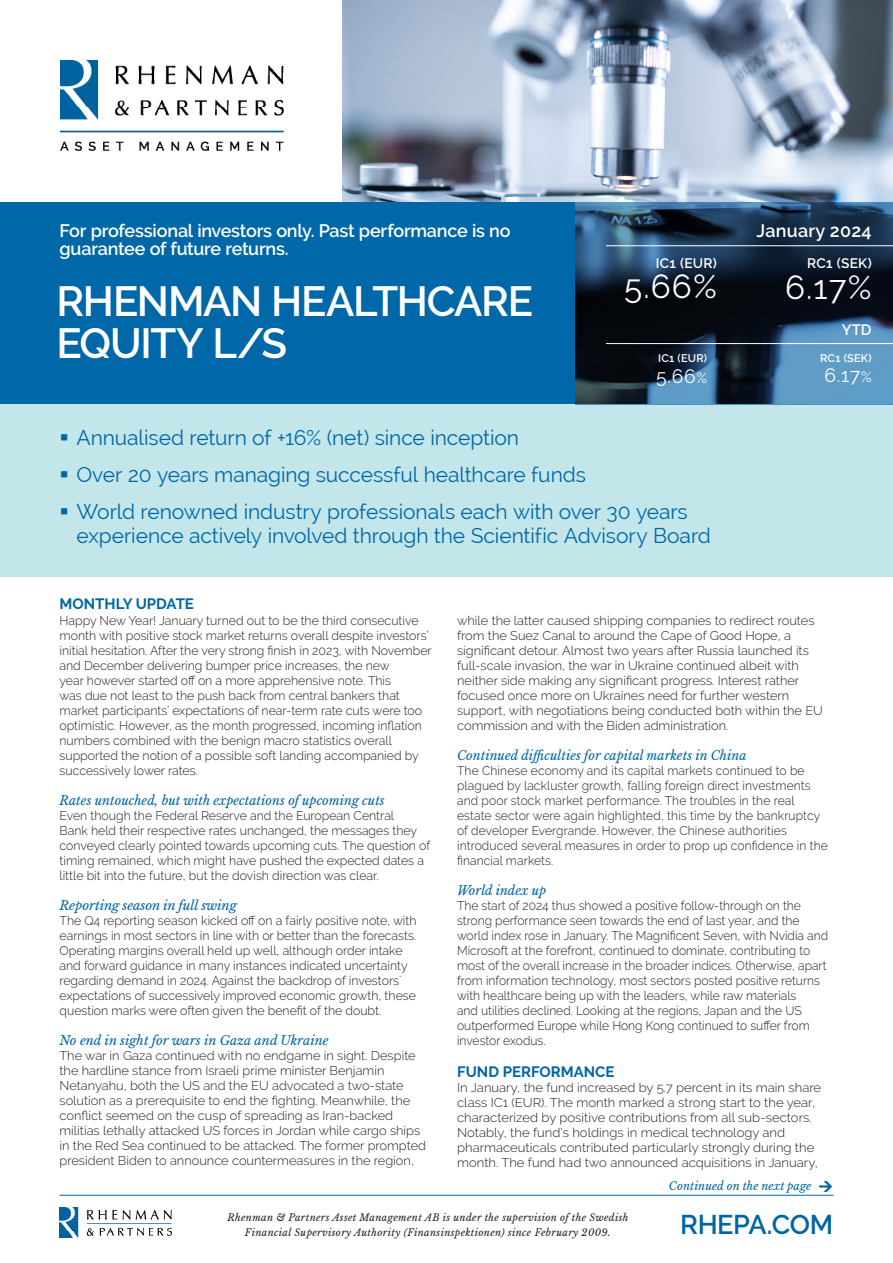
<style>
.page{position:relative;width:893px;height:1263px;background:#fff}
.page>*{position:absolute;margin:0;border:0;box-sizing:border-box;transform-origin:0 0}
.t1{font:600 42px/42.2px "Raleway";letter-spacing:-.03em;color:#fff}
.t2{font:33px "Raleway";color:#fff}
.t3{font:600 27px "Raleway";letter-spacing:-.015em;color:#0065a4}
.t4{font:21px/24px "Raleway";letter-spacing:-.005em;color:#0068a8}
.t5{font:19.2px "Raleway";color:#fff}
.t6{font:600 18px/18px "Raleway";letter-spacing:-.01em;color:#fff}
.t7{font:600 18px "Raleway";letter-spacing:.015em;color:#fff}
.Rubrik_Libre_Baskerville{font:700 15px "Raleway";color:#0065a4}
.t8{font:600 15px "Raleway";color:#fff}
.t9{font:600 13.8px "Raleway";letter-spacing:.02em;color:#fff}
.Brödtext_EJ_INDRAG{font:300 12.6px/15px "Raleway";color:#231f20}
.Brödtext_EJ_INDRAG-2{font:300 12.6px/15px "Raleway";color:#231f20;scale:.96 1}
.Rubrik_Libre_Baskerville-2{font:300 12.6px/15px "Raleway";color:#231f20;scale:1.04 1}
.Brödtext_EJ_INDRAG-3{font:italic 12.6px "Libre Baskerville";color:#0065a4}
.Brödtext_EJ_INDRAG-4{font:italic 12.6px "Libre Baskerville";color:#0065a4;scale:1.04 1}
.Rubrik_Libre_Baskerville-3{font:italic 12.6px "Libre Baskerville";color:#0065a4}
.t10{font:italic 11.25px "Libre Baskerville";letter-spacing:.005em;color:#0065a4}
.t11{font:600 10.95px "Raleway";letter-spacing:.02em;color:#fff}
.t12{font:italic 9.75px/15px "Libre Baskerville";letter-spacing:.035em;color:#231f20;text-align:center}
.s1{font-size:14.85px}
</style>
<div class="page">
<img style="left:342px;top:0;width:551px;height:203px">
<div style="left:0;top:203px;width:575px;height:202px;background:#0068a8"></div>
<div style="left:0;top:404px;width:893px;height:172px;background:#c3e6ea"></div>
<img style="left:60px;top:60px;width:223px;height:91px">
<hr style="left:60px;top:1195px;width:773px;height:1px;background:#0065a4">
<img style="left:60px;top:1207px;width:112px;height:30px">
<svg style="left:575px;top:203px;width:318px;height:202px;background:#213a51"></svg>
<hr style="left:606px;top:245px;width:287px;height:1px;background:#fff">
<hr style="left:606px;top:343px;width:287px;height:1px;background:#fff">
<p class="t6" style="left:60px;top:222px;width:453px">For professional investors only. Past performance is no guarantee of future returns.</p>
<p class="t1" style="left:56px;top:280px;width:478px">RHENMAN HEALTHCARE<br>EQUITY L/S</p>
<p class="t9" style="left:656px;top:255px;width:63px">IC1 (EUR)</p>
<p class="t2" style="left:624px;top:268px;width:94px">5.66%</p>
<p class="t11" style="left:658px;top:352px;width:50px">IC1 (EUR)</p>
<p class="t5" style="left:656px;top:365px;width:52px">5.66<span class="s1">%</span></p>
<p class="t4" style="left:77px;top:425px;width:444px">Annualised return of +16% (net) since inception</p>
<p class="t4" style="left:77px;top:462px;width:511px">Over 20 years managing successful healthcare funds</p>
<p class="t4" style="left:77px;top:499px;width:636px">World renowned industry professionals each with over 30 years experience actively involved through the Scientific Advisory Board</p>
<p class="Rubrik_Libre_Baskerville" style="left:60px;top:595px;width:136px">MONTHLY UPDATE</p>
<p class="t7" style="left:757px;top:221px;width:117px">January 2024</p>
<p class="t9" style="left:807px;top:255px;width:66px">RC1 (SEK)</p>
<p class="t2" style="left:785px;top:268px;width:88px">6.17%</p>
<p class="t8" style="left:842px;top:321px;width:31px">YTD</p>
<p class="t11" style="left:820px;top:351px;width:53px">RC1 (SEK)</p>
<p class="t5" style="left:824px;top:364px;width:49px">6.17<span class="s1">%</span></p>
<p class="Brödtext_EJ_INDRAG" style="left:60px;top:613px;width:374px">Happy New Year! January turned out to be the third consecutive month with positive stock market returns overall despite investors’ initial hesitation. After the very strong finish in 2023, with November and December delivering bumper price increases, the new<br>year however started off on a more apprehensive note. This<br>was due not least to the push back from central bankers that market participants’ expectations of near-term rate cuts were too optimistic. However, as the month progressed, incoming inflation numbers combined with the benign macro statistics overall supported the notion of a possible soft landing accompanied by successively lower rates.</p>
<p class="Brödtext_EJ_INDRAG-3" style="left:60px;top:793px;width:327px">Rates untouched, but with expectations of upcoming cuts</p>
<p class="Brödtext_EJ_INDRAG" style="left:60px;top:808px;width:372px">Even though the Federal Reserve and the European Central<br>Bank held their respective rates unchanged, the messages they conveyed clearly pointed towards upcoming cuts. The question of timing remained, which might have pushed the expected dates a little bit into the future, but the dovish direction was clear.</p>
<p class="Brödtext_EJ_INDRAG-4" style="left:60px;top:898px;width:172px">Reporting season in full swing</p>
<p class="Brödtext_EJ_INDRAG" style="left:60px;top:913px;width:359px">The Q4 reporting season kicked off on a fairly positive note, with earnings in most sectors in line with or better than the forecasts.<br>Operating margins overall held up well, although order intake and forward guidance in many instances indicated uncertainty regarding demand in 2024. Against the backdrop of investors´ expectations of successively improved economic growth, these question marks were often given the benefit of the doubt.</p>
<p class="Brödtext_EJ_INDRAG-3" style="left:60px;top:1033px;width:271px">No end in sight for wars in Gaza and Ukraine</p>
<p class="Brödtext_EJ_INDRAG" style="left:60px;top:1048px;width:368px">The war in Gaza continued with no endgame in sight. Despite the hardline stance from Israeli prime minister Benjamin Netanyahu, both the US and the EU advocated a two-state solution as a prerequisite to end the fighting. Meanwhile, the conflict seemed on the cusp of spreading as Iran-backed militias lethally attacked US forces in Jordan while cargo ships in the Red Sea continued to be attacked. The former prompted president Biden to announce countermeasures in the region,</p>
<p class="Brödtext_EJ_INDRAG" style="left:457px;top:613px;width:367px">while the latter caused shipping companies to redirect routes from the Suez Canal to around the Cape of Good Hope, a significant detour. Almost two years after Russia launched its full-scale invasion, the war in Ukraine continued albeit with neither side making any significant progress. Interest rather focused once more on Ukraines need for further western support, with negotiations being conducted both within the EU commission and with the Biden administration.</p>
<p class="Brödtext_EJ_INDRAG-3" style="left:457px;top:748px;width:291px">Continued difficulties for capital markets in China</p>
<p class="Brödtext_EJ_INDRAG-2" style="left:457px;top:763px;width:388px">The Chinese economy and its capital markets continued to be plagued by lackluster growth, falling foreign direct investments and poor stock market performance. The troubles in the real estate sector were again highlighted, this time by the bankruptcy of developer Evergrande. However, the Chinese authorities introduced several measures in order to prop up confidence in the financial markets.</p>
<p class="Rubrik_Libre_Baskerville-3" style="left:457px;top:883px;width:91px">World index up</p>
<p class="Brödtext_EJ_INDRAG-2" style="left:457px;top:898px;width:388px">The start of 2024 thus showed a positive follow-through on the strong performance seen towards the end of last year, and the world index rose in January. The Magnificent Seven, with Nvidia and Microsoft at the forefront, continued to dominate, contributing to most of the overall increase in the broader indices. Otherwise, apart from information technology, most sectors posted positive returns with healthcare being up with the leaders, while raw materials<br>and utilities declined. Looking at the regions, Japan and the US outperformed Europe while Hong Kong continued to suffer from investor exodus.</p>
<p class="Rubrik_Libre_Baskerville" style="left:457px;top:1063px;width:159px">FUND PERFORMANCE</p>
<p class="Rubrik_Libre_Baskerville-2" style="left:457px;top:1080px;width:352px">In January, the fund increased by 5.7 percent in its main share class IC1 (EUR). The month marked a strong start to the year, characterized by positive contributions from all sub-sectors.<br>Notably, the fund’s holdings in medical technology and pharmaceuticals contributed particularly strongly during the month. The fund had two announced acquisitions in January,</p>
<p class="t12" style="left:227px;top:1210px;width:402px">Rhenman &amp; Partners Asset Management AB is under the supervision of the Swedish<br>Financial Supervisory Authority (Finansinspektionen) since February 2009.</p>
<p class="t10" style="left:669px;top:1179px;width:144px">Continued on the next page</p>
<p class="t3" style="left:680px;top:1209px;width:155px">RHEPA.COM</p>
</div>
